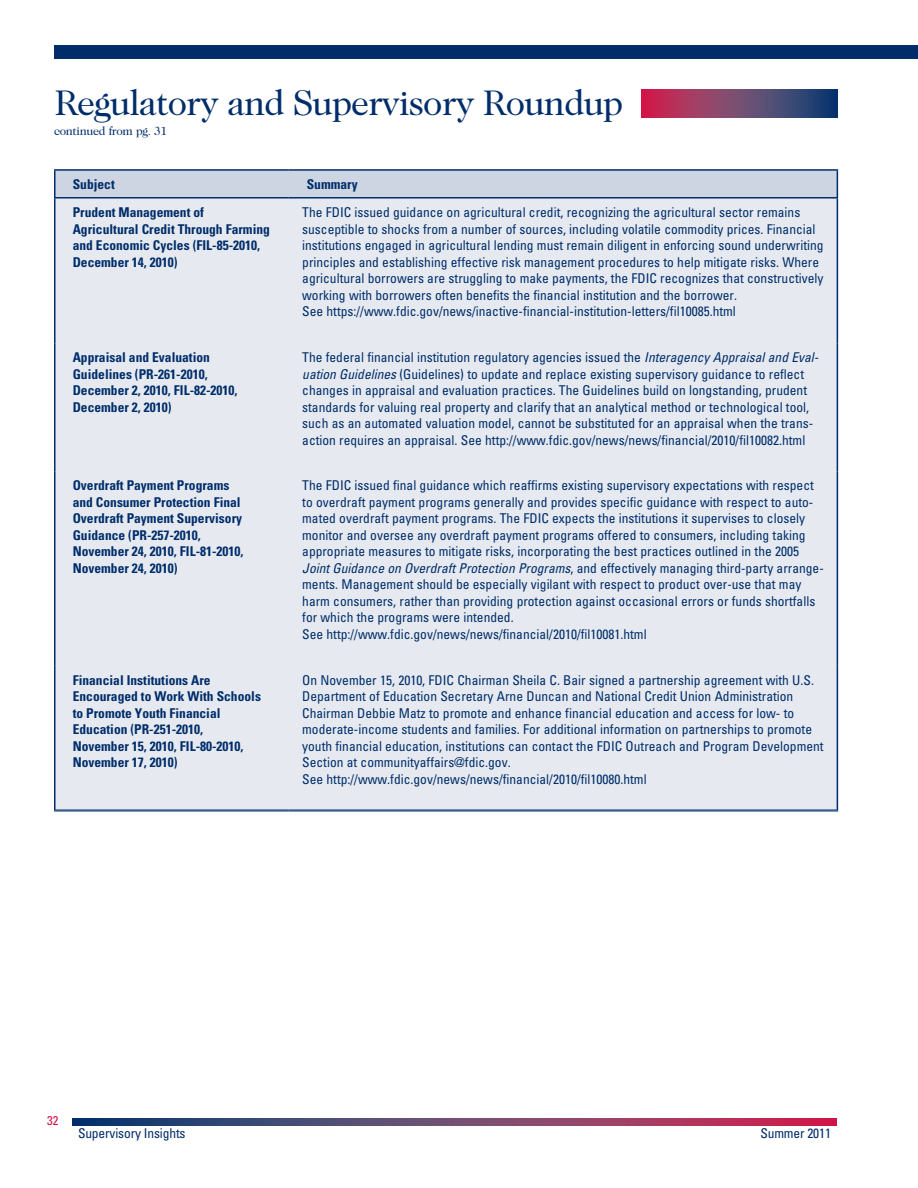
<style>
.page{position:relative;width:918px;height:1188px;background:#fff}
.page>*{position:absolute;margin:0;border:0;box-sizing:border-box;transform-origin:0 0}
.t1{font:36px "Caslon 224 Std";letter-spacing:-.025em;color:#002d6a}
.t2{font:condensed 13.5px/16.5px "Univers LT Std";color:#002d6a}
.t3{font:700 condensed 13.5px/16.5px "Univers LT Std";color:#002d6a}
.t4{font:condensed 12.75px "Univers LT Std";color:#d31245}
.t5{font:12px "Caslon 224 Std";letter-spacing:-.025em;color:#002d6a}
.s1{font-style:italic}
</style>
<div class="page">
<svg style="left:72px;top:1119px;width:765px;height:6px;background:#704069"></svg>
<div style="left:289px;top:198px;width:548px;height:145px;background:#e6eaf0"></div>
<div style="left:289px;top:343px;width:548px;height:129px;background:#e6eaf0"></div>
<div style="left:55px;top:472px;width:234px;height:194px;background:#e6eaf0"></div>
<div style="left:289px;top:472px;width:548px;height:194px;background:#e6eaf0"></div>
<div style="left:55px;top:666px;width:234px;height:145px;background:#e6eaf0"></div>
<div style="left:289px;top:666px;width:548px;height:145px;background:#e6eaf0"></div>
<hr style="left:289px;top:811px;width:549px;height:1px;background:#002d6a">
<hr style="left:54px;top:811px;width:235px;height:1px;background:#002d6a">
<hr style="left:289px;top:810px;width:549px;height:1px;background:#002d6a">
<hr style="left:54px;top:810px;width:235px;height:1px;background:#002d6a">
<hr style="left:837px;top:199px;width:1px;height:144px;background:#002d6a">
<hr style="left:837px;top:343px;width:1px;height:129px;background:#002d6a">
<hr style="left:837px;top:472px;width:1px;height:194px;background:#002d6a">
<hr style="left:837px;top:666px;width:1px;height:144px;background:#002d6a">
<div style="left:54px;top:45px;width:864px;height:13px;background:#002d6a"></div>
<svg style="left:641px;top:89px;width:197px;height:28px;background:#723f69"></svg>
<div style="left:55px;top:170px;width:234px;height:28px;background:#ccd5e1"></div>
<div style="left:289px;top:170px;width:548px;height:28px;background:#ccd5e1"></div>
<div style="left:55px;top:198px;width:234px;height:145px;background:#e6eaf0"></div>
<div style="left:55px;top:343px;width:234px;height:129px;background:#e6eaf0"></div>
<hr style="left:54px;top:199px;width:2px;height:144px;background:#002d6a">
<hr style="left:54px;top:343px;width:2px;height:129px;background:#002d6a">
<hr style="left:54px;top:472px;width:2px;height:194px;background:#002d6a">
<hr style="left:54px;top:666px;width:2px;height:144px;background:#002d6a">
<hr style="left:54px;top:169px;width:235px;height:2px;background:#002d6a">
<hr style="left:289px;top:169px;width:549px;height:2px;background:#002d6a">
<svg style="left:837px;top:171px;width:1px;height:26px"></svg>
<hr style="left:54px;top:197px;width:235px;height:2px;background:#002d6a">
<hr style="left:289px;top:197px;width:549px;height:2px;background:#002d6a">
<hr style="left:54px;top:171px;width:2px;height:26px;background:#002d6a">
<h2 class="t1" style="left:54px;top:82px;width:571px">Regulatory and Supervisory Roundup</h2>
<p class="t5" style="left:54px;top:124px;width:115px">continued from pg. 31</p>
<p class="t3" style="left:73px;top:176px;width:44px">Subject</p>
<p class="t3" style="left:307px;top:176px;width:52px">Summary</p>
<p class="t3" style="left:73px;top:204px;width:199px">Prudent Management of<br>Agricultural Credit Through Farming and Economic Cycles (FIL-85-2010,<br>December 14, 2010)</p>
<p class="t2" style="left:302px;top:204px;width:523px">The FDIC issued guidance on agricultural credit, recognizing the agricultural sector remains susceptible to shocks from a number of sources, including volatile commodity prices. Financial institutions engaged in agricultural lending must remain diligent in enforcing sound underwriting principles and establishing effective risk management procedures to help mitigate risks. Where agricultural borrowers are struggling to make payments, the FDIC recognizes that constructively working with borrowers often benefits the financial institution and the borrower.<br>See https://www.fdic.gov/news/inactive-financial-institution-letters/fil10085.html</p>
<p class="t3" style="left:73px;top:349px;width:166px">Appraisal and Evaluation<br>Guidelines (PR-261-2010,<br>December 2, 2010, FIL-82-2010,<br>December 2, 2010)</p>
<p class="t2" style="left:302px;top:349px;width:518px">The federal financial institution regulatory agencies issued the <span class="s1">Interagency Appraisal and Eval&shy;uation Guidelines</span> (Guidelines) to update and replace existing supervisory guidance to reflect changes in appraisal and evaluation practices. The Guidelines build on longstanding, prudent standards for valuing real property and clarify that an analytical method or technological tool, such as an automated valuation model, cannot be substituted for an appraisal when the trans&shy;action requires an appraisal. See http://www.fdic.gov/news/news/financial/2010/fil10082.html</p>
<p class="t3" style="left:73px;top:477px;width:172px">Overdraft Payment Programs and Consumer Protection Final<br>Overdraft Payment Supervisory<br>Guidance (PR-257-2010,<br>November 24, 2010, FIL-81-2010,<br>November 24, 2010)</p>
<p class="t2" style="left:302px;top:477px;width:523px">The FDIC issued final guidance which reaffirms existing supervisory expectations with respect to overdraft payment programs generally and provides specific guidance with respect to auto&shy;mated overdraft payment programs. The FDIC expects the institutions it supervises to closely monitor and oversee any overdraft payment programs offered to consumers, including taking appropriate measures to mitigate risks, incorporating the best practices outlined in the 2005<br><span class="s1">Joint Guidance on Overdraft Protection Programs</span>, and effectively managing third-party arrange&shy;ments. Management should be especially vigilant with respect to product over-use that may harm consumers, rather than providing protection against occasional errors or funds shortfalls for which the programs were intended.<br>See http://www.fdic.gov/news/news/financial/2010/fil10081.html</p>
<p class="t3" style="left:73px;top:671px;width:190px">Financial Institutions Are<br>Encouraged to Work With Schools to Promote Youth Financial<br>Education (PR-251-2010,<br>November 15, 2010, FIL-80-2010,<br>November 17, 2010)</p>
<p class="t2" style="left:302px;top:671px;width:523px">On November 15, 2010, FDIC Chairman Sheila C. Bair signed a partnership agreement with U.S.<br>Department of Education Secretary Arne Duncan and National Credit Union Administration Chairman Debbie Matz to promote and enhance financial education and access for low- to moderate-income students and families. For additional information on partnerships to promote youth financial education, institutions can contact the FDIC Outreach and Program Development Section at communityaffairs@fdic.gov.<br>See http://www.fdic.gov/news/news/financial/2010/fil10080.html</p>
<p class="t4" style="left:47px;top:1113px;width:13px">32</p>
<p class="t2" style="left:78px;top:1125px;width:109px">Supervisory Insights</p>
<p class="t2" style="left:760px;top:1125px;width:72px">Summer 2011</p>
</div>
